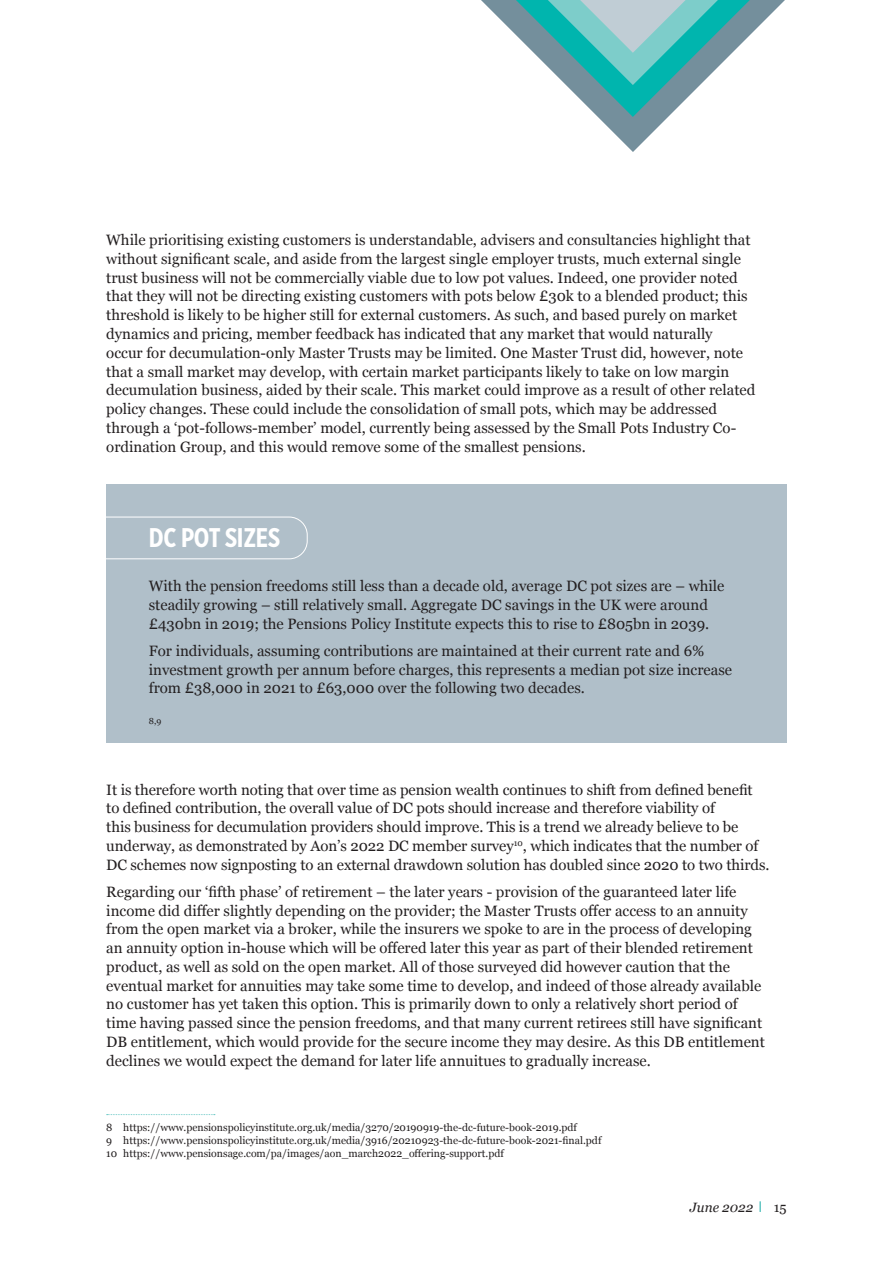
<style>
.page{position:relative;width:893px;height:1263px;background:#fff}
.page>*{position:absolute;margin:0;border:0;box-sizing:border-box;transform-origin:0 0}
.t1{font:700 27px "Gotham X Narrow";letter-spacing:-.01em;color:#fff}
.t2{font:15px/18.8px "Georgia";color:#231f20}
.t3{font:italic 13.5px "Georgia";color:#231f20}
.t4{font:13.5px "Georgia";color:#231f20}
.t5{font:10.5px "Georgia";color:#231f20}
.t6{font:8.7px "Georgia";color:#231f20}
</style>
<div class="page">
<svg style="left:598px;top:117px;width:70px;height:35px"></svg>
<svg style="left:481px;top:0;width:304px;height:117px"></svg>
<div style="left:106px;top:485px;width:681px;height:258px;background:#b0bfc9"></div>
<svg style="left:107px;top:1114px;width:108px;height:1px"></svg>
<div style="left:0;top:517px;width:308px;height:42px;border:1px solid #fff;border-radius:18px"></div>
<svg style="left:759px;top:1201px;width:2px;height:11px"></svg>
<p class="t2" style="left:106px;top:230px;width:651px">While prioritising existing customers is understandable, advisers and consultancies highlight that without significant scale, and aside from the largest single employer trusts, much external single trust business will not be commercially viable due to low pot values. Indeed, one provider noted that they will not be directing existing customers with pots below £30k to a blended product; this threshold is likely to be higher still for external customers. As such, and based purely on market dynamics and pricing, member feedback has indicated that any market that would naturally<br>occur for decumulation-only Master Trusts may be limited. One Master Trust did, however, note that a small market may develop, with certain market participants likely to take on low margin decumulation business, aided by their scale. This market could improve as a result of other related policy changes. These could include the consolidation of small pots, which may be addressed through a ‘pot-follows-member’ model, currently being assessed by the Small Pots Industry Co&shy;ordination Group, and this would remove some of the smallest pensions.</p>
<p class="t1" style="left:149px;top:521px;width:133px">DC POT SIZES</p>
<p class="t2" style="left:149px;top:576px;width:577px">With the pension freedoms still less than a decade old, average DC pot sizes are – while steadily growing – still relatively small. Aggregate DC savings in the UK were around £430bn in 2019; the Pensions Policy Institute expects this to rise to £805bn in 2039.</p>
<p class="t2" style="left:149px;top:641px;width:585px">For individuals, assuming contributions are maintained at their current rate and 6% investment growth per annum before charges, this represents a median pot size increase from £38,000 in 2021 to £63,000 over the following two decades.</p>
<p class="t6" style="left:149px;top:715px;width:14px">8,9</p>
<p class="t2" style="left:106px;top:779px;width:665px">It is therefore worth noting that over time as pension wealth continues to shift from defined benefit to defined contribution, the overall value of DC pots should increase and therefore viability of<br>this business for decumulation providers should improve. This is a trend we already believe to be underway, as demonstrated by Aon’s 2022 DC member survey<sup>10</sup>, which indicates that the number of DC schemes now signposting to an external drawdown solution has doubled since 2020 to two thirds.</p>
<p class="t2" style="left:106px;top:882px;width:657px">Regarding our ‘fifth phase’ of retirement – the later years - provision of the guaranteed later life income did differ slightly depending on the provider; the Master Trusts offer access to an annuity from the open market via a broker, while the insurers we spoke to are in the process of developing an annuity option in-house which will be offered later this year as part of their blended retirement product, as well as sold on the open market. All of those surveyed did however caution that the eventual market for annuities may take some time to develop, and indeed of those already available</p>
<p class="t2" style="left:106px;top:994px;width:660px">no customer has yet taken this option. This is primarily down to only a relatively short period of time having passed since the pension freedoms, and that many current retirees still have significant DB entitlement, which would provide for the secure income they may desire. As this DB entitlement declines we would expect the demand for later life annuitues to gradually increase.</p>
<p class="t5" style="left:106px;top:1120px;width:472px">8 https://www.pensionspolicyinstitute.org.uk/media/3270/20190919-the-dc-future-book-2019.pdf</p>
<p class="t5" style="left:106px;top:1133px;width:497px">9 https://www.pensionspolicyinstitute.org.uk/media/3916/20210923-the-dc-future-book-2021-final.pdf</p>
<p class="t5" style="left:106px;top:1145px;width:399px">10 https://www.pensionsage.com/pa/images/aon_march2022_offering-support.pdf</p>
<p class="t3" style="left:690px;top:1197px;width:65px">June 2022</p>
<p class="t4" style="left:774px;top:1197px;width:14px">15</p>
</div>
